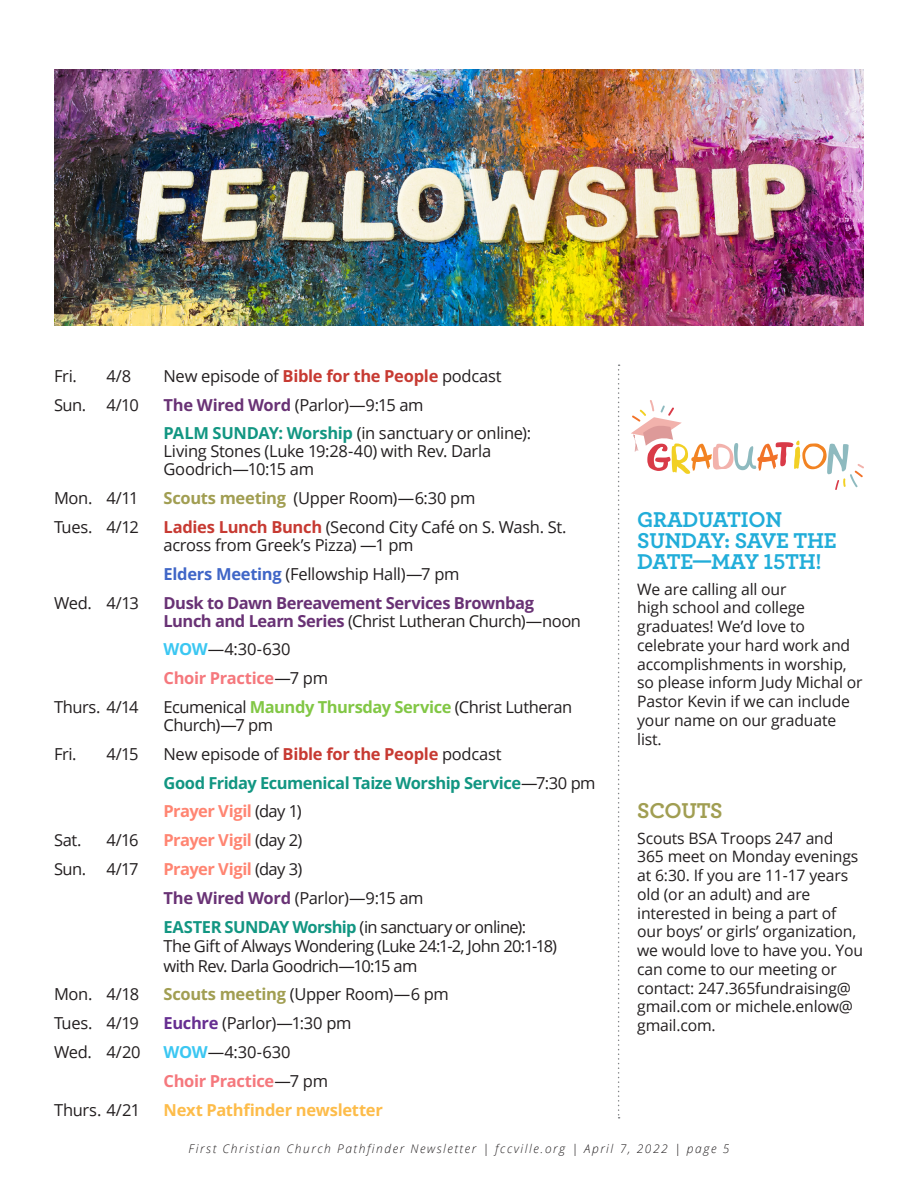
<style>
.page{position:relative;width:918px;height:1188px;background:#fff}
.page>*{position:absolute;margin:0;border:0;box-sizing:border-box;transform-origin:0 0}
.Body_copy{font:700 22.5px/21px "Archer";letter-spacing:-.01em;color:#21add9}
.Prayer_list{font:700 22.5px "Archer";letter-spacing:-.015em;color:#a19e52}
.heads{font:16.5px/18px "Open Sans";letter-spacing:-.02em;color:#231f20}
.heads-2{font:16.5px/19.5px "Open Sans";letter-spacing:-.04em;color:#231f20}
.heads-3{font:700 16.5px/18px "Open Sans";letter-spacing:-.025em;color:#693275}
.heads-4{font:700 16.5px "Open Sans";letter-spacing:-.03em;color:#ff8572}
.heads-5{font:700 16.5px "Open Sans";letter-spacing:-.03em;color:#129682}
.heads-6{font:700 16.5px "Open Sans";letter-spacing:-.02em;color:#f5787d}
.heads-7{font:700 16.5px "Open Sans";letter-spacing:-.015em;color:#fdbc4a}
.Prayer_list-2{font:15.75px/18.8px "Open Sans";letter-spacing:-.01em;color:#231f20}
.Body_copy-2{font:15.75px/18.8px "Open Sans";letter-spacing:-.01em;color:#231f20}
.Body_copy-3{font:italic 300 12px "Open Sans";letter-spacing:.13em;color:#231f20}
.s1{font-weight:700;color:#c73a32}
.s2{font-weight:700;color:#693275}
.s3{font-weight:700;color:#129682}
.s4{font-weight:700;color:#a19e52}
.s5{font-weight:700;color:#4066c7}
.s6{font-weight:400;color:#231f20}
.s7{font-weight:700;color:#3bc7f2}
.s8{font-weight:700;color:#82c745}
.s9{font-weight:700;color:#662e91}
</style>
<div class="page">
<img style="left:54px;top:69px;width:810px;height:257px">
<svg style="left:618px;top:364px;width:2px;height:755px"></svg>
<svg style="left:631px;top:400px;width:233px;height:90px"></svg>
<p class="heads" style="left:54px;top:366px;width:25px">Fri.</p>
<p class="heads" style="left:107px;top:366px;width:26px">4/8</p>
<p class="heads" style="left:164px;top:366px;width:340px">New episode of <span class="s1">Bible for the People</span> podcast</p>
<p class="heads" style="left:54px;top:395px;width:86px">Sun. 4/10</p>
<p class="heads" style="left:164px;top:395px;width:262px"><span class="s2">The Wired Word</span> (Parlor)—9:15 am</p>
<p class="heads" style="left:163px;top:424px;width:369px"><span class="s3">PALM SUNDAY: Worship</span> (in sanctuary or online):<br>Living Stones (Luke 19:28-40) with Rev. Darla<br>Goodrich—10:15 am</p>
<p class="heads" style="left:54px;top:489px;width:86px">Mon. 4/11</p>
<p class="heads" style="left:164px;top:489px;width:313px"><span class="s4">Scouts meeting</span> (Upper Room)—6:30 pm</p>
<p class="heads" style="left:54px;top:518px;width:86px">Tues. 4/12</p>
<p class="heads" style="left:163px;top:518px;width:405px"><span class="s1">Ladies Lunch Bunch</span> (Second City Café on S. Wash. St. across from Greek’s Pizza) —1 pm</p>
<p class="heads" style="left:164px;top:564px;width:298px"><span class="s5">Elders Meeting</span> (Fellowship Hall)—7 pm</p>
<p class="heads" style="left:54px;top:593px;width:87px">Wed. 4/13</p>
<p class="heads-3" style="left:163px;top:593px;width:419px">Dusk to Dawn Bereavement Services Brownbag<br>Lunch and Learn Series <span class="s6">(Christ Lutheran Church)—noon</span></p>
<p class="heads" style="left:163px;top:640px;width:129px"><span class="s7">WOW</span>—4:30-630</p>
<p class="heads-6" style="left:164px;top:667px;width:166px">Choir Practice<span class="s6">—7 pm</span></p>
<p class="heads" style="left:54px;top:698px;width:86px">Thurs. 4/14</p>
<p class="heads" style="left:163px;top:698px;width:410px">Ecumenical <span class="s8">Maundy Thursday Service</span> (Christ Lutheran<br>Church)—7 pm</p>
<p class="heads" style="left:54px;top:744px;width:24px">Fri.</p>
<p class="heads" style="left:107px;top:744px;width:34px">4/15</p>
<p class="heads" style="left:164px;top:744px;width:340px">New episode of <span class="s1">Bible for the People</span> podcast</p>
<p class="heads-5" style="left:164px;top:771px;width:434px">Good Friday Ecumenical Taize Worship Service<span class="s6">—7:30 pm</span></p>
<p class="heads-4" style="left:164px;top:800px;width:140px">Prayer Vigil <span class="s6">(day 1)</span></p>
<p class="heads" style="left:54px;top:831px;width:29px">Sat.</p>
<p class="heads" style="left:107px;top:831px;width:34px">4/16</p>
<p class="heads-4" style="left:164px;top:829px;width:140px">Prayer Vigil <span class="s6">(day 2)</span></p>
<p class="heads" style="left:54px;top:860px;width:86px">Sun. 4/17</p>
<p class="heads-4" style="left:164px;top:858px;width:140px">Prayer Vigil <span class="s6">(day 3)</span></p>
<p class="heads" style="left:164px;top:888px;width:262px"><span class="s2">The Wired Word</span> (Parlor)—9:15 am</p>
<p class="heads-2" style="left:163px;top:917px;width:395px"><span class="s3">EASTER SUNDAY Worship</span> (in sanctuary or online):<br>The Gift of Always Wondering (Luke 24:1-2, John 20:1-18) with Rev. Darla Goodrich—10:15 am</p>
<p class="heads" style="left:54px;top:985px;width:87px">Mon. 4/18</p>
<p class="heads" style="left:164px;top:985px;width:287px"><span class="s4">Scouts meeting</span> (Upper Room)—6 pm</p>
<p class="heads" style="left:54px;top:1014px;width:87px">Tues. 4/19</p>
<p class="heads" style="left:164px;top:1014px;width:190px"><span class="s9">Euchre</span> (Parlor)—1:30 pm</p>
<p class="heads" style="left:54px;top:1043px;width:88px">Wed. 4/20</p>
<p class="heads" style="left:164px;top:1043px;width:129px"><span class="s7">WOW</span>—4:30-630</p>
<p class="heads-6" style="left:164px;top:1070px;width:166px">Choir Practice<span class="s6">—7 pm</span></p>
<p class="heads" style="left:54px;top:1100px;width:88px">Thurs. 4/21</p>
<p class="heads-7" style="left:164px;top:1098px;width:221px">Next Pathfinder newsletter</p>
<p class="Body_copy" style="left:637px;top:508px;width:201px">GRADUATION<br>SUNDAY: SAVE THE<br>DATE—MAY 15TH!</p>
<p class="Body_copy-2" style="left:637px;top:579px;width:227px">We are calling all our<br>high school and college graduates! We’d love to celebrate your hard work and accomplishments in worship, so please inform Judy Michal or<br>Pastor Kevin if we can include your name on our graduate list.</p>
<p class="Prayer_list" style="left:637px;top:793px;width:87px">SCOUTS</p>
<p class="Prayer_list-2" style="left:637px;top:828px;width:227px">Scouts BSA Troops 247 and<br>365 meet on Monday evenings at 6:30. If you are 11-17 years old (or an adult) and are interested in being a part of our boys’ or girls’ organization, we would love to have you. You can come to our meeting or contact: 247.365fundraising@ gmail.com or michele.enlow@ gmail.com.</p>
<p class="Body_copy-3" style="left:189px;top:1140px;width:542px">First Christian Church Pathfinder Newsletter | fccville.org | April 7, 2022 | page 5</p>
</div>
